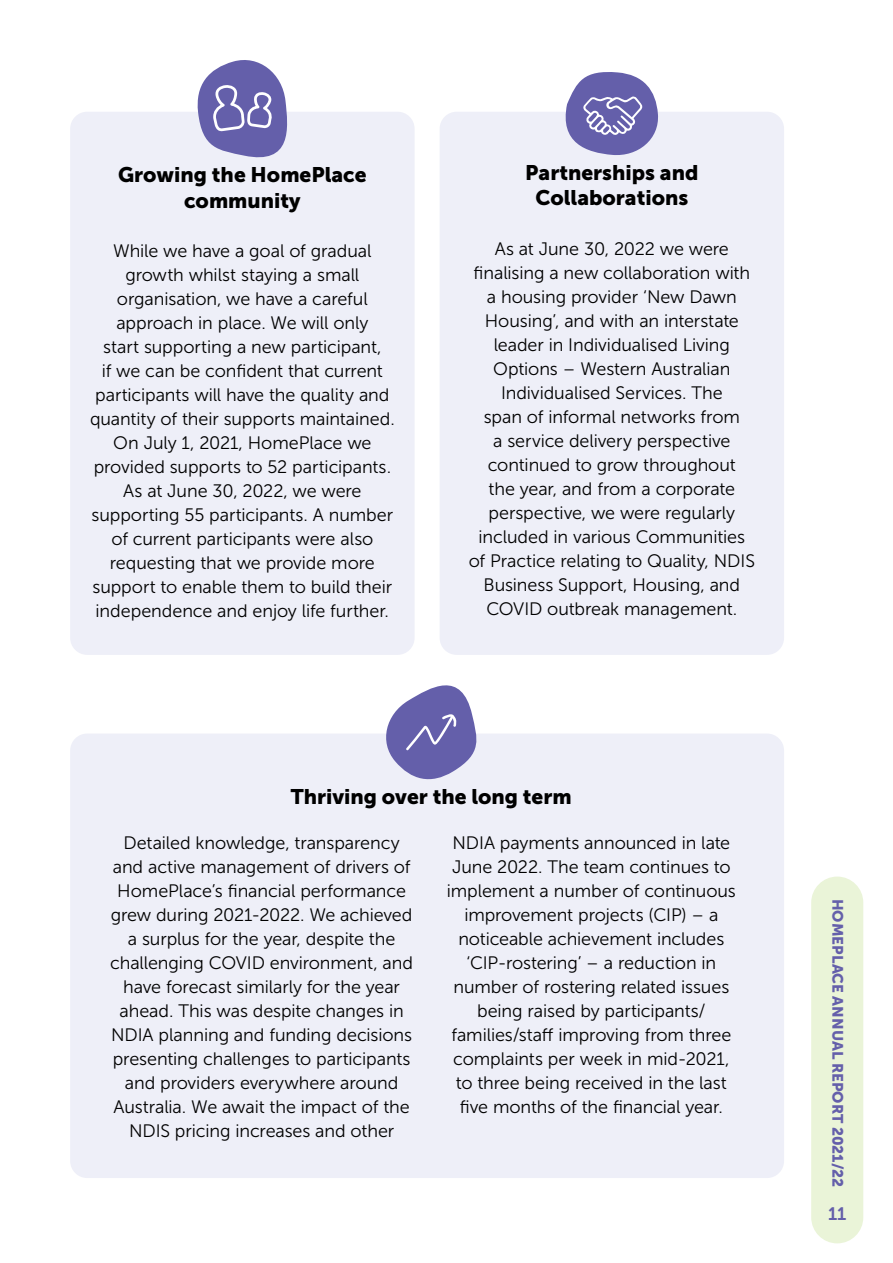
<style>
.page{position:relative;width:893px;height:1263px;background:#fff}
.page>*{position:absolute;margin:0;border:0;box-sizing:border-box;transform-origin:0 0}
.t1{font:21px/25.2px "Museo Sans 900";color:#000;text-align:center}
.t2{font:18px/24px "Museo Sans 300";letter-spacing:-.005em;color:#000;text-align:center}
.t3{font:18px "Museo Sans 700";color:#645faa}
.t4{font:15px "Museo Sans 900";color:#645faa}
</style>
<div class="page">
<div style="left:811px;top:876px;width:52px;height:367px;background:#eaf4d8;border-radius:26px"></div>
<div style="left:70px;top:733px;width:714px;height:445px;background:#eeeff8;border-radius:17px"></div>
<div style="left:70px;top:112px;width:345px;height:543px;background:#eeeff8;border-radius:17px"></div>
<div style="left:440px;top:112px;width:344px;height:543px;background:#eeeff8;border-radius:17px"></div>
<svg style="left:197px;top:60px;width:91px;height:98px"></svg>
<svg style="left:565px;top:72px;width:93px;height:83px"></svg>
<svg style="left:386px;top:685px;width:91px;height:95px"></svg>
<p class="t1" style="left:118px;top:162px;width:250px">Growing the HomePlace community</p>
<p class="t2" style="left:90px;top:239px;width:306px">While we have a goal of gradual growth whilst staying a small organisation, we have a careful approach in place. We will only<br>start supporting a new participant,<br>if we can be confident that current participants will have the quality and quantity of their supports maintained.<br>On July 1, 2021, HomePlace we provided supports to 52 participants.<br>As at June 30, 2022, we were supporting 55 participants. A number of current participants were also requesting that we provide more support to enable them to build their independence and enjoy life further.</p>
<p class="t1" style="left:525px;top:160px;width:175px">Partnerships and<br>Collaborations</p>
<p class="t2" style="left:469px;top:237px;width:288px">As at June 30, 2022 we were finalising a new collaboration with a housing provider ‘New Dawn<br>Housing’, and with an interstate leader in Individualised Living<br>Options – Western Australian<br>Individualised Services. The<br>span of informal networks from<br>a service delivery perspective continued to grow throughout<br>the year, and from a corporate perspective, we were regularly included in various Communities of Practice relating to Quality, NDIS<br>Business Support, Housing, and<br>COVID outbreak management.</p>
<p class="t1" style="left:291px;top:784px;width:283px">Thriving over the long term</p>
<p class="t2" style="left:110px;top:831px;width:304px">Detailed knowledge, transparency and active management of drivers of HomePlace’s financial performance grew during 2021-2022. We achieved a surplus for the year, despite the challenging COVID environment, and have forecast similarly for the year ahead. This was despite changes in NDIA planning and funding decisions presenting challenges to participants and providers everywhere around Australia. We await the impact of the NDIS pricing increases and other</p>
<p class="t2" style="left:447px;top:831px;width:291px">NDIA payments announced in late June 2022. The team continues to implement a number of continuous improvement projects (CIP) – a noticeable achievement includes ‘CIP-rostering’ – a reduction in number of rostering related issues being raised by participants/ families/staff improving from three complaints per week in mid-2021, to three being received in the last five months of the financial year.</p>
<p class="t4" style="left:846px;top:899px;width:290px;rotate:90deg">HOMEPLACE ANNUAL REPORT 2021/22</p>
<p class="t3" style="left:828px;top:1204px;width:20px">11</p>
</div>
